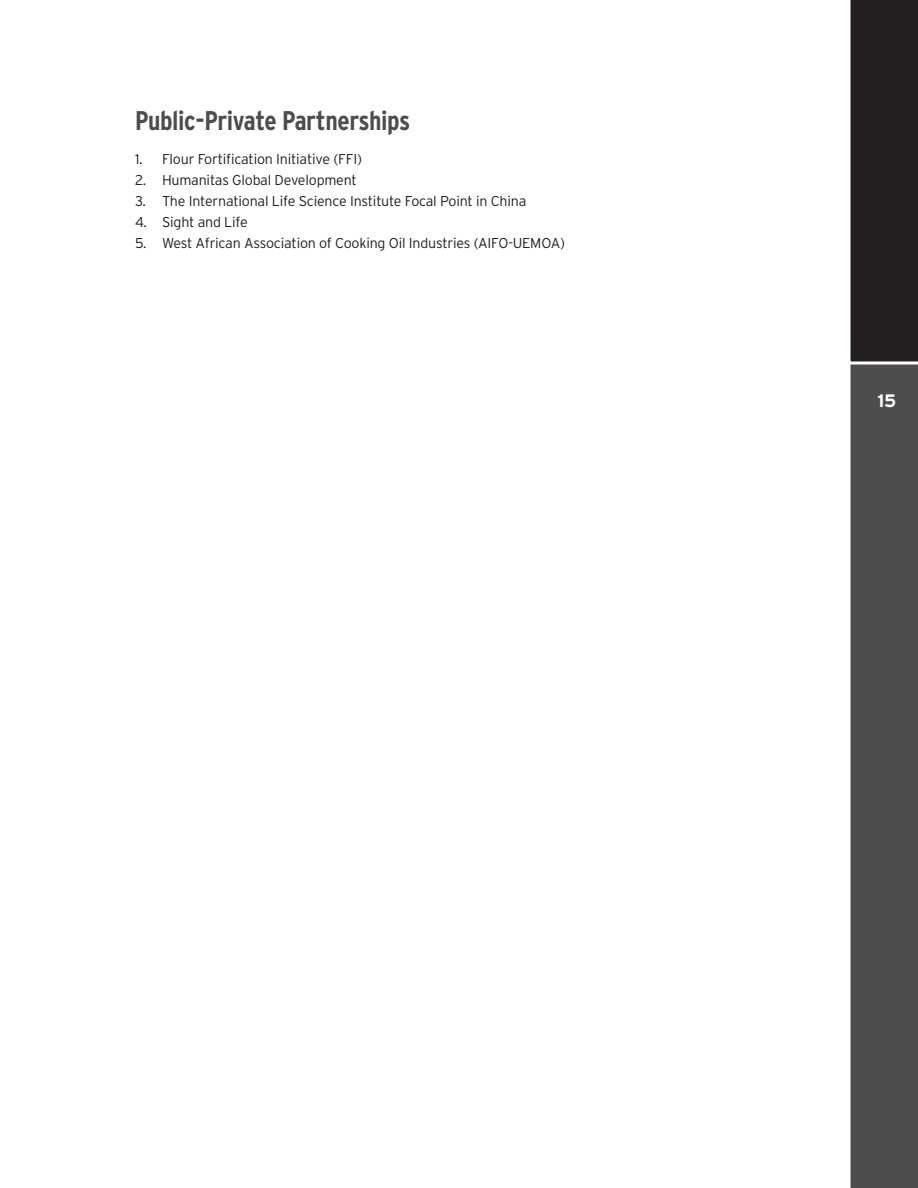
<style>
.page{position:relative;width:918px;height:1188px;background:#fff}
.page>*{position:absolute;margin:0;border:0;box-sizing:border-box;transform-origin:0 0}
.t1{font:700 condensed 27px "Interstate";letter-spacing:-.015em;color:#4d4d4f}
.t2{font:700 18px "Interstate";color:#fff}
.t3{font:300 14.25px "Interstate";letter-spacing:-.015em;color:#231f20}
</style>
<div class="page">
<div style="left:850px;top:361px;width:68px;height:827px;background:#4d4d4f;border:2px solid #4d4d4f"></div>
<div style="left:850px;top:0;width:68px;height:366px;background:#242021"></div>
<h1 class="t1" style="left:135px;top:105px;width:277px">Public-Private Partnerships</h1>
<p class="t3" style="left:135px;top:151px;width:229px">1. Flour Fortification Initiative (FFI)</p>
<p class="t3" style="left:135px;top:172px;width:223px">2. Humanitas Global Development</p>
<p class="t3" style="left:135px;top:193px;width:393px">3. The International Life Science Institute Focal Point in China</p>
<p class="t3" style="left:135px;top:214px;width:114px">4. Sight and Life</p>
<p class="t3" style="left:135px;top:235px;width:432px">5. West African Association of Cooking Oil Industries (AIFO-UEMOA)</p>
<p class="t2" style="left:877px;top:391px;width:20px">15</p>
</div>
